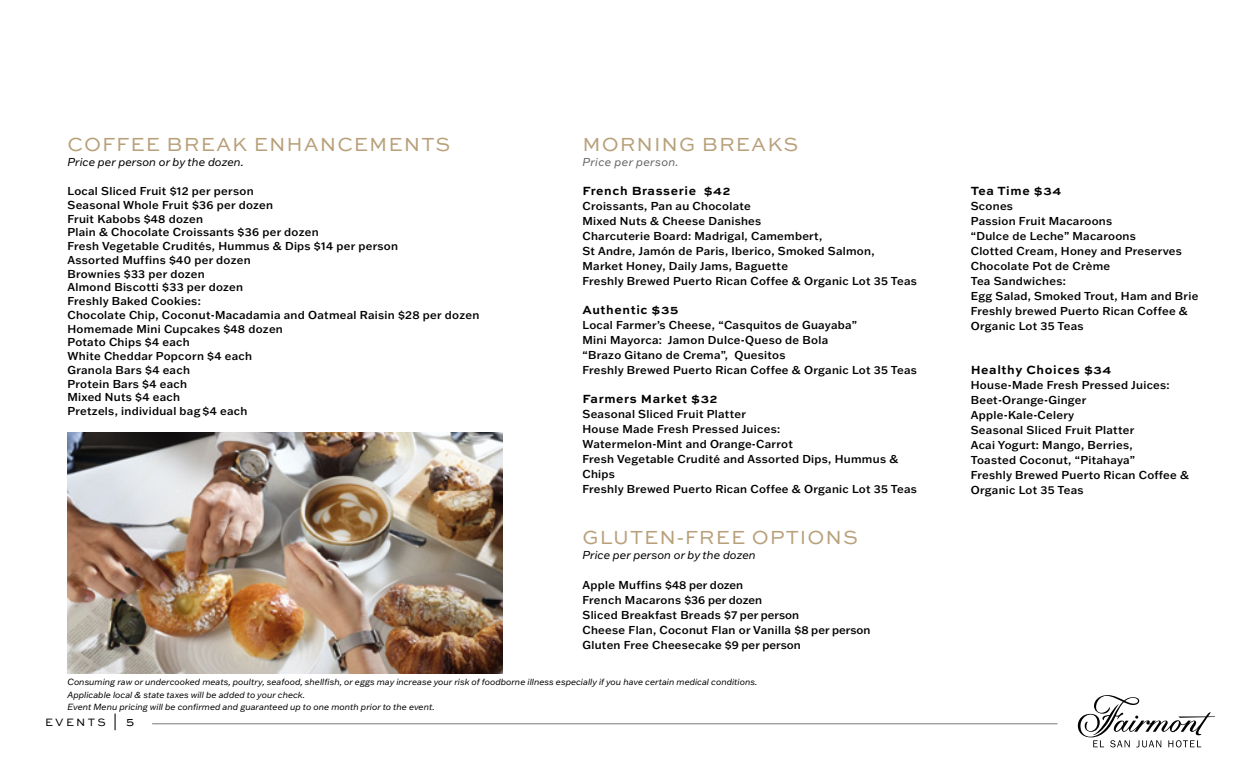
<style>
.page{position:relative;width:1260px;height:765px;background:#fff}
.page>*{position:absolute;margin:0;border:0;box-sizing:border-box;transform-origin:0 0}
.t1{font:20px "Sweet Sans Pro";letter-spacing:.05em;color:#b8a07a}
.t2{font:700 12.5px "Sweet Sans Pro";letter-spacing:.05em;color:#000}
.t3{font:500 11.25px/15px "Franklin Gothic ATF";letter-spacing:.025em;color:#000}
.t4{font:italic 11.25px "Franklin Gothic ATF";color:#000}
.t5{font:italic 11.25px "Franklin Gothic ATF";letter-spacing:.025em;color:#636466}
.t6{font:11.25px "Sweet Sans Pro";letter-spacing:.2em;color:#000}
.t7{font:italic 8.75px/12.5px "Franklin Gothic ATF";color:#000}
.s1{font-size:13.75px}
.s2{font-size:12.5px}
</style>
<div class="page">
<hr style="left:152px;top:723px;width:906px;height:1px;background:#939598">
<svg style="left:1078px;top:695px;width:137px;height:52px"></svg>
<img style="left:68px;top:432px;width:434px;height:242px">
<h1 class="t1" style="left:68px;top:130px;width:384px">COFFEE BREAK ENHANCEMENTS</h1>
<p class="t4" style="left:68px;top:155px;width:178px">Price per person or by the dozen.</p>
<p class="t3" style="left:68px;top:184px;width:413px;line-height:13.8px">Local Sliced Fruit $12 per person<br>Seasonal Whole Fruit $36 per dozen<br>Fruit Kabobs $48 dozen<br>Plain &amp; Chocolate Croissants $36 per dozen<br>Fresh Vegetable Crudités, Hummus &amp; Dips $14 per person<br>Assorted Muffins $40 per dozen<br>Brownies $33 per dozen<br>Almond Biscotti $33 per dozen<br>Freshly Baked Cookies:<br>Chocolate Chip, Coconut-Macadamia and Oatmeal Raisin $28 per dozen<br>Homemade Mini Cupcakes $48 dozen<br>Potato Chips $4 each<br>White Cheddar Popcorn $4 each<br>Granola Bars $4 each<br>Protein Bars $4 each<br>Mixed Nuts $4 each<br>Pretzels, individual bag $4 each</p>
<h1 class="t1" style="left:582px;top:130px;width:217px">MORNING BREAKS</h1>
<p class="t5" style="left:582px;top:155px;width:98px">Price per person.</p>
<p class="t2" style="left:582px;top:181px;width:149px">French Brasserie $42</p>
<p class="t3" style="left:582px;top:198px;width:336px">Croissants, Pan au Chocolate<br>Mixed Nuts &amp; Cheese Danishes<br>Charcuterie Board: Madrigal, Camembert,<br>St Andre, Jamón de Paris, Iberico, Smoked Salmon, Market Honey, Daily Jams, Baguette<br>Freshly Brewed Puerto Rican Coffee &amp; Organic Lot 35 Teas</p>
<p class="t2" style="left:582px;top:300px;width:97px">Authentic $35</p>
<p class="t3" style="left:582px;top:317px;width:336px">Local Farmer’s Cheese, “Casquitos de Guayaba”<br>Mini Mayorca: Jamon Dulce-Queso de Bola<br>“Brazo Gitano de Crema”, Quesitos<br>Freshly Brewed Puerto Rican Coffee &amp; Organic Lot 35 Teas</p>
<p class="t2" style="left:582px;top:389px;width:136px">Farmers Market $32</p>
<p class="t3" style="left:582px;top:406px;width:336px">Seasonal Sliced Fruit Platter<br>House Made Fresh Pressed Juices:<br>Watermelon-Mint and Orange-Carrot<br>Fresh Vegetable Crudité and Assorted Dips, Hummus &amp; Chips<br>Freshly Brewed Puerto Rican Coffee &amp; Organic Lot 35 Teas</p>
<h1 class="t1" style="left:582px;top:523px;width:277px">GLUTEN-FREE OPTIONS</h1>
<p class="t4" style="left:582px;top:547px;width:175px">Price per person or by the dozen</p>
<p class="t3" style="left:582px;top:577px;width:289px">Apple Muffins $48 per dozen<br>French Macarons $36 per dozen<br>Sliced Breakfast Breads $7 per person<br>Cheese Flan, Coconut Flan or Vanilla $8 per person Gluten Free Cheesecake $9 per person</p>
<p class="t7" style="left:68px;top:676px;width:691px">Consuming raw or undercooked meats, poultry, seafood, shellfish, or eggs may increase your risk of foodborne illness especially if you have certain medical conditions.<br>Applicable local &amp; state taxes will be added to your check.<br>Event Menu pricing will be confirmed and guaranteed up to one month prior to the event.</p>
<p class="t6" style="left:45px;top:714px;width:91px">EVENTS <span class="s1">|</span> <span class="s2">5</span></p>
<p class="t2" style="left:971px;top:182px;width:92px">Tea Time $34</p>
<p class="t3" style="left:971px;top:198px;width:229px">Scones<br>Passion Fruit Macaroons<br>“Dulce de Leche” Macaroons<br>Clotted Cream, Honey and Preserves<br>Chocolate Pot de Crème<br>Tea Sandwiches:<br>Egg Salad, Smoked Trout, Ham and Brie<br>Freshly brewed Puerto Rican Coffee &amp;<br>Organic Lot 35 Teas</p>
<p class="t2" style="left:971px;top:360px;width:142px">Healthy Choices $34</p>
<p class="t3" style="left:971px;top:377px;width:220px">House-Made Fresh Pressed Juices:<br>Beet-Orange-Ginger<br>Apple-Kale-Celery<br>Seasonal Sliced Fruit Platter<br>Acai Yogurt: Mango, Berries,<br>Toasted Coconut, “Pitahaya”<br>Freshly Brewed Puerto Rican Coffee &amp;<br>Organic Lot 35 Teas</p>
</div>
